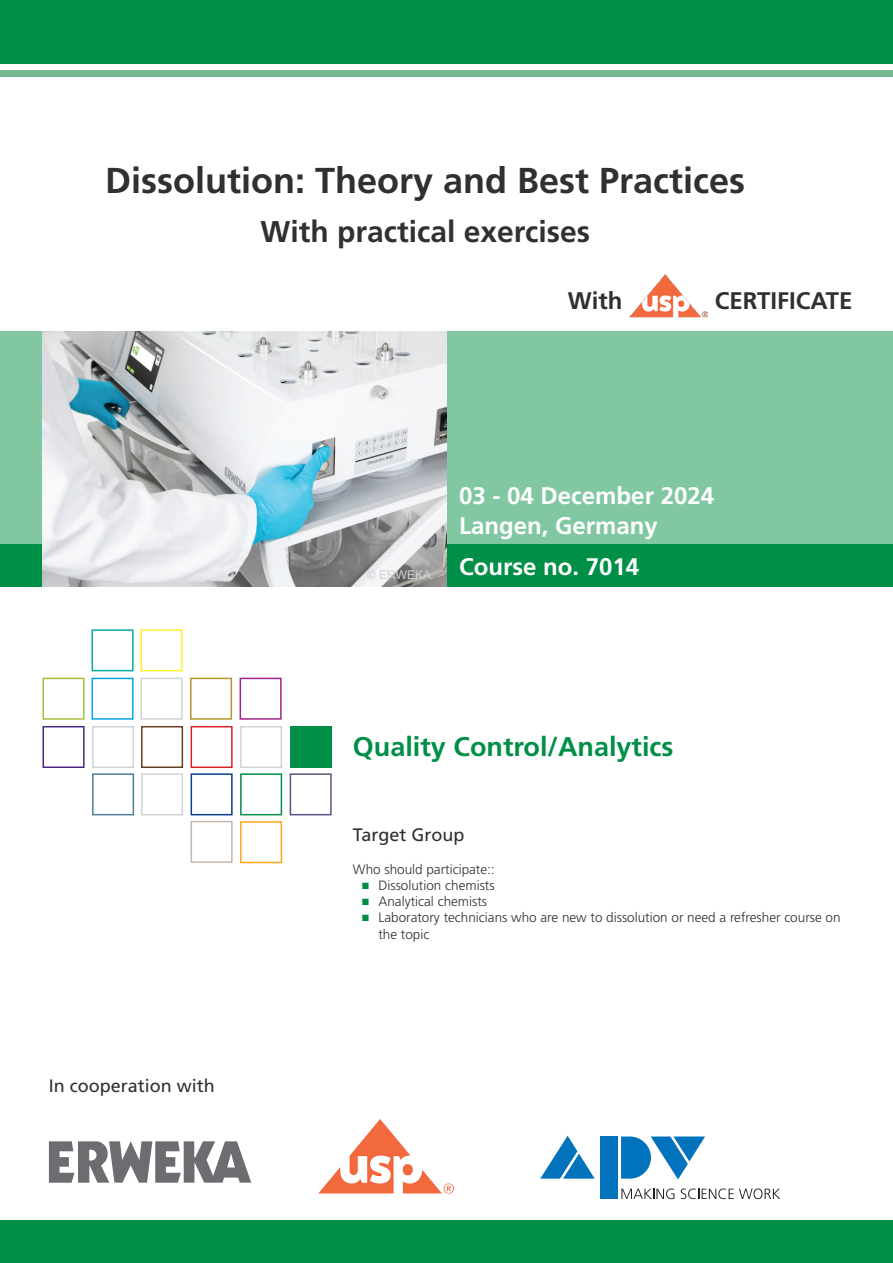
<style>
.page{position:relative;width:893px;height:1263px;background:#fff}
.page>*{position:absolute;margin:0;border:0;box-sizing:border-box;transform-origin:0 0}
.t1{font:700 36px "Frutiger LT Std";color:#312f30}
.t2{font:700 30px "Frutiger LT Std";color:#312f30}
.t3{font:700 27px "Frutiger LT Std";color:#008f46}
.t4{font:700 24px/30px "Frutiger LT Std";color:#fff}
.t5{font:700 24px "Frutiger LT Std";color:#312f30}
.t6{font:18px "Frutiger LT Std";color:#312f30}
.t7{font:300 13.5px/16.2px "Frutiger LT Std";color:#312f30}
.t8{font:12px "Arial";color:#d1d2d4}
.s1{font-family:"Arial";font-weight:400;color:#008f46}
</style>
<div class="page">
<div style="left:0;top:0;width:893px;height:64px;background:#008f46"></div>
<div style="left:0;top:70px;width:893px;height:7px;background:#75ba91"></div>
<div style="left:0;top:1220px;width:893px;height:43px;background:#008f46"></div>
<div style="left:0;top:332px;width:893px;height:255px;background:#80c7a2"></div>
<div style="left:0;top:544px;width:893px;height:43px;background:#008f46"></div>
<img style="left:43px;top:332px;width:403px;height:255px">
<svg style="left:540px;top:1136px;width:55px;height:42px"></svg>
<div style="left:600px;top:1136px;width:17px;height:63px;background:#0073bc"></div>
<svg style="left:621px;top:1136px;width:84px;height:43px"></svg>
<svg style="left:621px;top:1188px;width:53px;height:11px"></svg>
<svg style="left:681px;top:1188px;width:99px;height:11px"></svg>
<div style="left:92px;top:629px;width:42px;height:42px;border:1px solid #00aca2"></div>
<div style="left:92px;top:678px;width:42px;height:42px;border:1px solid #00a6e8"></div>
<div style="left:43px;top:678px;width:42px;height:42px;border:1px solid #a7bd39"></div>
<div style="left:240px;top:773px;width:42px;height:42px;border:1px solid #008f46"></div>
<div style="left:92px;top:773px;width:42px;height:42px;border:1px solid #4d7e95"></div>
<div style="left:240px;top:821px;width:42px;height:42px;border:1px solid #f9a51b"></div>
<div style="left:141px;top:629px;width:42px;height:42px;border:1px solid #fff229"></div>
<svg style="left:140px;top:677px;width:142px;height:91px"></svg>
<div style="left:191px;top:821px;width:42px;height:42px;border:1px solid #c7b5ac"></div>
<div style="left:141px;top:773px;width:42px;height:42px;border:1px solid #d1d2d4"></div>
<div style="left:191px;top:773px;width:42px;height:42px;border:1px solid #083e89"></div>
<div style="left:141px;top:726px;width:42px;height:42px;border:1px solid #67401f"></div>
<div style="left:92px;top:726px;width:42px;height:42px;border:1px solid #d1d2d4"></div>
<div style="left:43px;top:726px;width:42px;height:42px;border:1px solid #4a2785"></div>
<div style="left:290px;top:773px;width:42px;height:42px;border:1px solid #535481"></div>
<div style="left:290px;top:726px;width:42px;height:41px;background:#008f46"></div>
<svg style="left:49px;top:1141px;width:202px;height:42px"></svg>
<img style="left:318px;top:1119px;width:135px;height:75px">
<img style="left:629px;top:274px;width:78px;height:58px">
<h1 class="t1" style="left:105px;top:160px;width:642px">Dissolution: Theory and Best Practices</h1>
<h2 class="t2" style="left:260px;top:214px;width:331px">With practical exercises</h2>
<h3 class="t5" style="left:568px;top:286px;width:56px">With</h3>
<h3 class="t5" style="left:715px;top:286px;width:139px">CERTIFICATE</h3>
<p class="t8" style="left:367px;top:566px;width:65px">© ERWEKA</p>
<h3 class="t4" style="left:459px;top:481px;width:256px">03 - 04 December 2024<br>Langen, Germany</h3>
<h3 class="t4" style="left:459px;top:551px;width:182px">Course no. 7014</h3>
<h3 class="t3" style="left:353px;top:731px;width:322px">Quality Control/Analytics</h3>
<h3 class="t6" style="left:49px;top:1075px;width:168px">In cooperation with</h3>
<h3 class="t6" style="left:353px;top:824px;width:113px">Target Group</h3>
<p class="t7" style="left:353px;top:861px;width:143px">Who should participate::</p>
<p class="t7" style="left:361px;top:877px;width:135px"><span class="s1">■</span> Dissolution chemists</p>
<p class="t7" style="left:361px;top:894px;width:127px"><span class="s1">■</span> Analytical chemists</p>
<p class="t7" style="left:378px;top:910px;width:464px;text-indent:-17px"><span class="s1">■</span> Laboratory technicians who are new to dissolution or need a refresher course on the topic</p>
</div>
